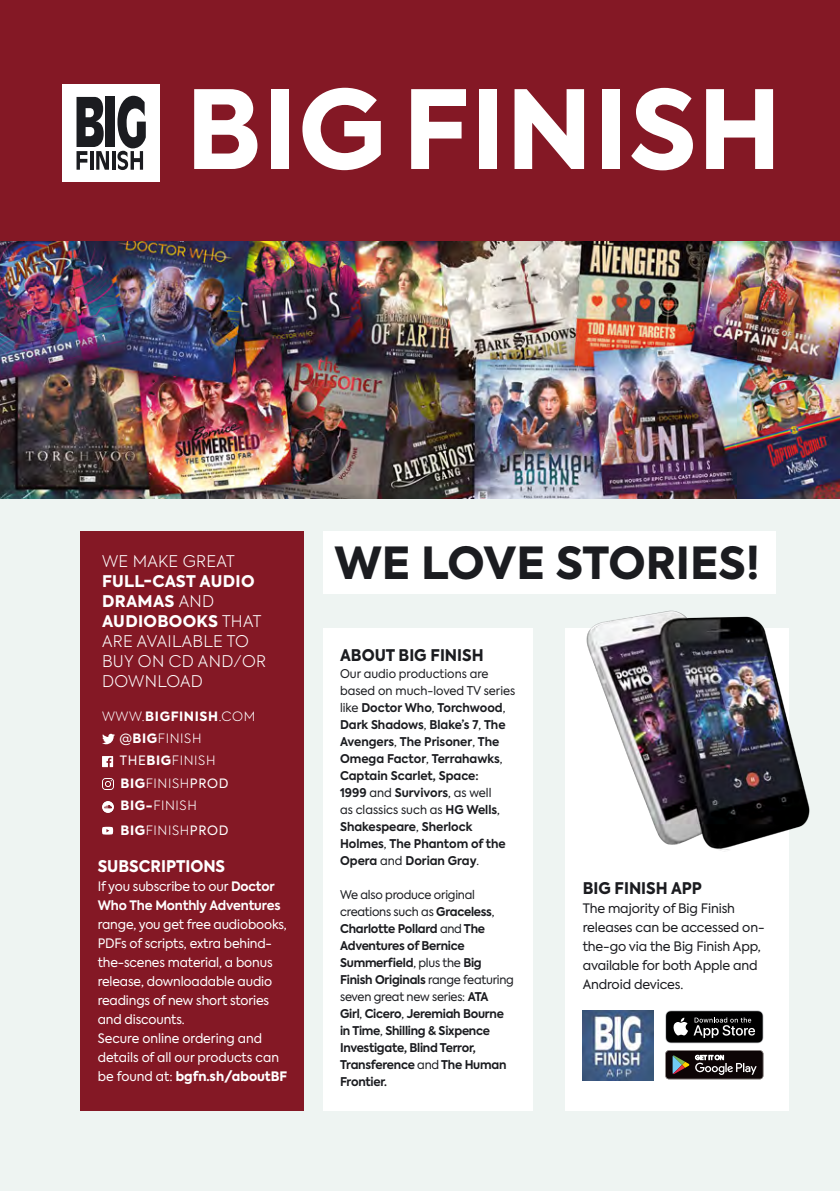
<style>
.page{position:relative;width:840px;height:1191px;background:#fff}
.page>*{position:absolute;margin:0;border:0;box-sizing:border-box;transform-origin:0 0}
.t1{font:800 108px "Axiforma";letter-spacing:.01em;color:#fff}
.t2{font:800 44px "Axiforma";color:#1b1c20}
.t3{font:300 16px/20px "Axiforma";letter-spacing:.02em;color:#fff}
.t4{font:800 16px "Axiforma";color:#1b1c20;scale:.96 1}
.t5{font:800 16px "Axiforma";color:#fff;scale:.96 1}
.t6{font:13px/19px "Axiforma";letter-spacing:-.01em;color:#fff;scale:.96 1}
.t7{font:13px/19px "Axiforma";letter-spacing:-.01em;color:#1b1c20}
.t8{font:700 13px/19px "Axiforma";letter-spacing:-.01em;color:#fff;scale:.96 1}
.t9{font:300 12.8px/22.4px "Axiforma";letter-spacing:.05em;color:#fff}
.t10{font:800 12.8px "Axiforma";letter-spacing:.05em;color:#fff}
.t11{font:700 12px/17px "Axiforma";color:#1b1c20;scale:.96 1}
.t12{font:700 12px/17px "Axiforma";letter-spacing:-.02em;color:#1b1c20;scale:.96 1}
.s1{font-weight:800}
.s2{font-weight:300}
.s3{font-weight:400}
</style>
<div class="page">
<div style="left:0;top:0;width:839px;height:1191px;background:#eef4f2"></div>
<div style="left:0;top:0;width:839px;height:241px;background:#841825"></div>
<div style="left:62px;top:84px;width:98px;height:97px;background:#fff"></div>
<hr style="left:112px;top:151px;width:3px;height:19px;background:#1b1c20">
<svg style="left:76px;top:97px;width:33px;height:73px"></svg>
<div style="left:106px;top:97px;width:9px;height:50px;background:#1b1c20"></div>
<svg style="left:117px;top:96px;width:29px;height:74px"></svg>
<img style="left:0;top:241px;width:839px;height:258px">
<div style="left:81px;top:531px;width:223px;height:579px;background:#841825"></div>
<svg style="left:102px;top:734px;width:13px;height:10px"></svg>
<svg style="left:102px;top:756px;width:11px;height:11px"></svg>
<svg style="left:102px;top:778px;width:11px;height:11px"></svg>
<svg style="left:102px;top:801px;width:11px;height:11px"></svg>
<svg style="left:102px;top:826px;width:11px;height:8px"></svg>
<div style="left:323px;top:627px;width:209px;height:483px;background:#fff"></div>
<div style="left:323px;top:531px;width:452px;height:62px;background:#fff"></div>
<div style="left:565px;top:627px;width:223px;height:483px;background:#fff"></div>
<svg style="left:665px;top:1010px;width:98px;height:33px"></svg>
<svg style="left:665px;top:1050px;width:98px;height:29px"></svg>
<img style="left:582px;top:1010px;width:70px;height:70px">
<img style="left:571px;top:580px;width:239px;height:298px">
<h1 class="t1" style="left:186px;top:55px;width:597px">BIG FINISH</h1>
<h3 class="t3" style="left:102px;top:551px;width:134px">WE MAKE GREAT</h3>
<h3 class="t3" style="left:102px;top:571px;width:165px"><span class="s1">FULL-CAST AUDIO<br>DRAMAS</span> AND<br><span class="s1">AUDIOBOOKS</span> THAT<br>ARE AVAILABLE TO<br>BUY ON CD AND/OR<br>DOWNLOAD</h3>
<p class="t10" style="left:102px;top:708px;width:155px"><span class="s2">WWW.</span>BIGFINISH<span class="s2">.COM</span></p>
<p class="t9" style="left:119px;top:727px;width:110px"><span class="s3">@</span><span class="s1">BIG</span>FINISH<br><span class="s3">THE</span><span class="s1">BIG</span>FINISH<br><span class="s1">BIG</span>FINISH<span class="s3">PROD</span></p>
<p class="t9" style="left:120px;top:794px;width:109px;line-height:24px"><span class="s1">BIG-</span>FINISH<br><span class="s1">BIG</span>FINISH<span class="s3">PROD</span></p>
<h3 class="t5" style="left:98px;top:855px;width:134px">SUBSCRIPTIONS</h3>
<p class="t8" style="left:98px;top:877px;width:192px"><span class="s3">If you subscribe to our</span> Doctor<br>Who The Monthly Adventures</p>
<p class="t6" style="left:98px;top:915px;width:199px">range, you get free audiobooks,<br>PDFs of scripts, extra behind&shy;the-scenes material, a bonus release, downloadable audio readings of new short stories and discounts.<br>Secure online ordering and details of all our products can be found at: <span class="s1">bgfn.sh/aboutBF</span></p>
<h2 class="t2" style="left:334px;top:533px;width:427px">WE LOVE STORIES!</h2>
<h3 class="t4" style="left:340px;top:644px;width:151px">ABOUT BIG FINISH</h3>
<p class="t11" style="left:340px;top:665px;width:184px"><span class="s3">Our audio productions are based on much-loved TV series like</span> Doctor Who<span class="s3">,</span> Torchwood<span class="s3">,<br></span>Dark Shadows<span class="s3">,</span> Blake’s 7<span class="s3">,</span> The<br>Avengers<span class="s3">,</span> The Prisoner<span class="s3">,</span> The<br>Omega Factor<span class="s3">,</span> Terrahawks<span class="s3">,<br></span>Captain Scarlet, Space:<br>1999 <span class="s3">and</span> Survivors<span class="s3">, as well<br>as classics such as</span> HG Wells<span class="s3">,<br></span>Shakespeare<span class="s3">,</span> Sherlock<br>Holmes<span class="s3">,</span> The Phantom of the<br>Opera <span class="s3">and</span> Dorian Gray<span class="s3">.</span></p>
<p class="t12" style="left:340px;top:886px;width:182px"><span class="s3">We also produce original creations such as</span> Graceless<span class="s3">,<br></span>Charlotte Pollard <span class="s3">and</span> The<br>Adventures of Bernice<br>Summerfield<span class="s3">, plus the</span> Big<br>Finish Originals <span class="s3">range featuring seven great new series:</span> ATA<br>Girl<span class="s3">,</span> Cicero<span class="s3">,</span> Jeremiah Bourne in Time<span class="s3">,</span> Shilling &amp; Sixpence<br>Investigate, Blind Terror,<br>Transference <span class="s3">and</span> The Human<br>Frontier.</p>
<h3 class="t4" style="left:582px;top:877px;width:126px">BIG FINISH APP</h3>
<p class="t7" style="left:582px;top:899px;width:183px">The majority of Big Finish releases can be accessed on&shy;the-go via the Big Finish App, available for both Apple and<br>Android devices.</p>
</div>
